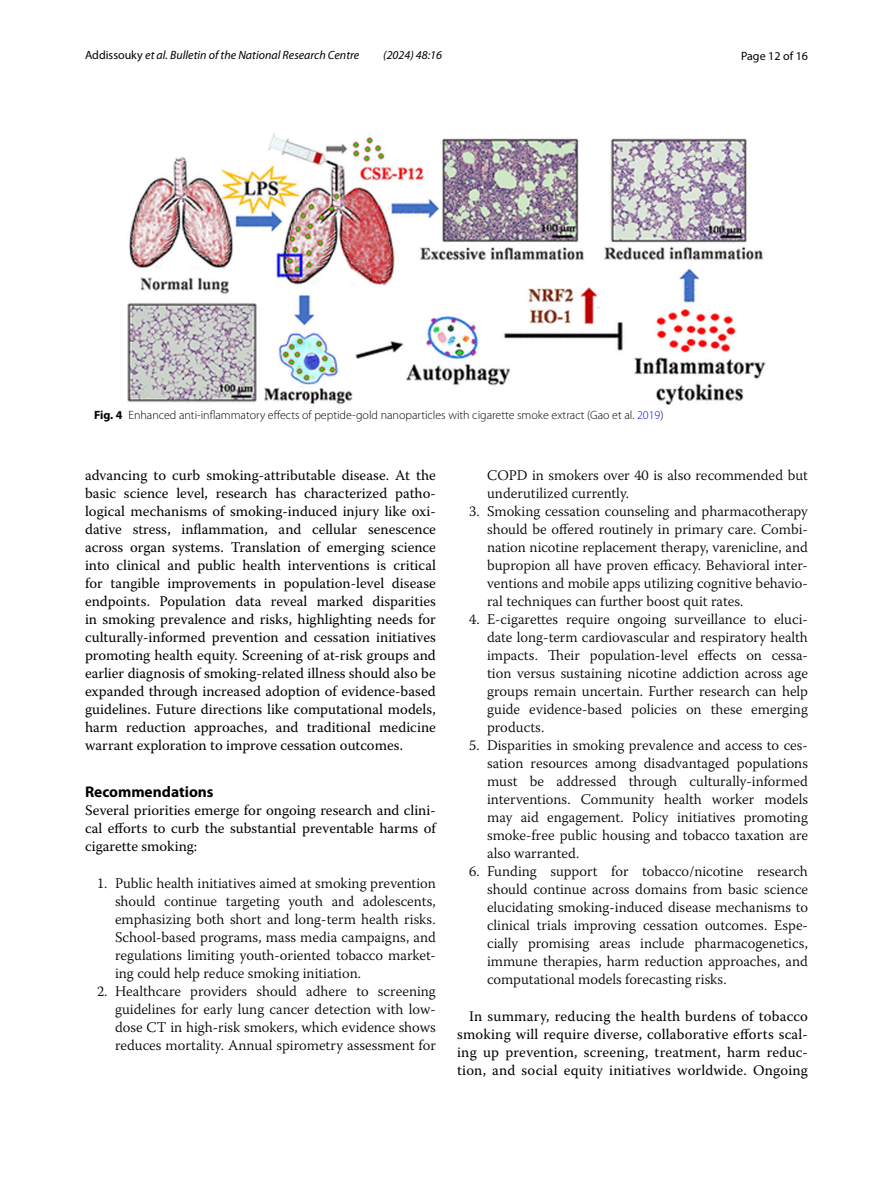
<style>
.page{position:relative;width:893px;height:1187px;background:#fff}
.page>*{position:absolute;margin:0;border:0;box-sizing:border-box;transform-origin:0 0}
.t1{font:700 15.45px "Myriad Pro";color:#000}
.t2{font:300 14.7px/18px "Warnock Pro";color:#000;text-align:justify}
.t3{font:14.7px/18px "Warnock Pro";color:#000;text-align:justify}
.t4{font:300 12px "Myriad Pro";color:#000}
.t5{font:italic 12px "Myriad Pro";color:#000}
.t6{font:12px "Myriad Pro";color:#000}
.s1{font-style:normal}
.s2{font-weight:700}
.s3{color:#00f}
</style>
<div class="page">
<img style="left:128px;top:133px;width:637px;height:271px">
<p class="t5" style="left:85px;top:48px;width:276px"><span class="s1">Addissouky</span> et al. Bulletin of the National Research Centre</p>
<p class="t5" style="left:383px;top:48px;width:60px">(2024) 48:16</p>
<p class="t6" style="left:741px;top:48px;width:68px">Page 12 of 16</p>
<p class="t4" style="left:94px;top:409px;width:571px"><span class="s2">Fig. 4</span> Enhanced anti-inflammatory effects of peptide-gold nanoparticles with cigarette smoke extract (Gao et al. <span class="s3">2019</span>)</p>
<p class="t3" style="left:85px;top:466px;width:352px">advancing to curb smoking-attributable disease. At the basic science level, research has characterized patho&shy;logical mechanisms of smoking-induced injury like oxi&shy;dative stress, inflammation, and cellular senescence across organ systems. Translation of emerging science into clinical and public health interventions is critical for tangible improvements in population-level disease endpoints. Population data reveal marked disparities in smoking prevalence and risks, highlighting needs for culturally-informed prevention and cessation initiatives promoting health equity. Screening of at-risk groups and earlier diagnosis of smoking-related illness should also be expanded through increased adoption of evidence-based guidelines. Future directions like computational models, harm reduction approaches, and traditional medicine warrant exploration to improve cessation outcomes.</p>
<p class="t1" style="left:85px;top:782px;width:130px">Recommendations</p>
<p class="t3" style="left:85px;top:801px;width:352px">Several priorities emerge for ongoing research and clini&shy;cal efforts to curb the substantial preventable harms of cigarette smoking:</p>
<p class="t2" style="left:115px;top:874px;width:322px;text-indent:-18px">1. Public health initiatives aimed at smoking prevention should continue targeting youth and adolescents, emphasizing both short and long-term health risks.<br>School-based programs, mass media campaigns, and regulations limiting youth-oriented tobacco market&shy;ing could help reduce smoking initiation.</p>
<p class="t2" style="left:115px;top:982px;width:322px;text-indent:-18px">2. Healthcare providers should adhere to screening guidelines for early lung cancer detection with low&shy;dose CT in high-risk smokers, which evidence shows reduces mortality. Annual spirometry assessment for</p>
<p class="t2" style="left:487px;top:466px;width:322px">COPD in smokers over 40 is also recommended but underutilized currently.</p>
<p class="t2" style="left:487px;top:502px;width:322px;text-indent:-18px">3. Smoking cessation counseling and pharmacotherapy should be offered routinely in primary care. Combi&shy;nation nicotine replacement therapy, varenicline, and bupropion all have proven efficacy. Behavioral inter&shy;ventions and mobile apps utilizing cognitive behavio&shy;ral techniques can further boost quit rates.</p>
<p class="t2" style="left:487px;top:610px;width:322px;text-indent:-18px">4. E-cigarettes require ongoing surveillance to eluci&shy;date long-term cardiovascular and respiratory health impacts. Their population-level effects on cessa&shy;tion versus sustaining nicotine addiction across age groups remain uncertain. Further research can help guide evidence-based policies on these emerging products.</p>
<p class="t2" style="left:487px;top:736px;width:322px;text-indent:-18px">5. Disparities in smoking prevalence and access to ces&shy;sation resources among disadvantaged populations must be addressed through culturally-informed interventions. Community health worker models may aid engagement. Policy initiatives promoting smoke-free public housing and tobacco taxation are also warranted.</p>
<p class="t2" style="left:487px;top:862px;width:322px;text-indent:-18px">6. Funding support for tobacco/nicotine research should continue across domains from basic science elucidating smoking-induced disease mechanisms to clinical trials improving cessation outcomes. Espe&shy;cially promising areas include pharmacogenetics, immune therapies, harm reduction approaches, and computational models forecasting risks.</p>
<p class="t3" style="left:457px;top:1007px;width:352px;text-indent:12px">In summary, reducing the health burdens of tobacco smoking will require diverse, collaborative efforts scal&shy;ing up prevention, screening, treatment, harm reduc&shy;tion, and social equity initiatives worldwide. Ongoing</p>
</div>
